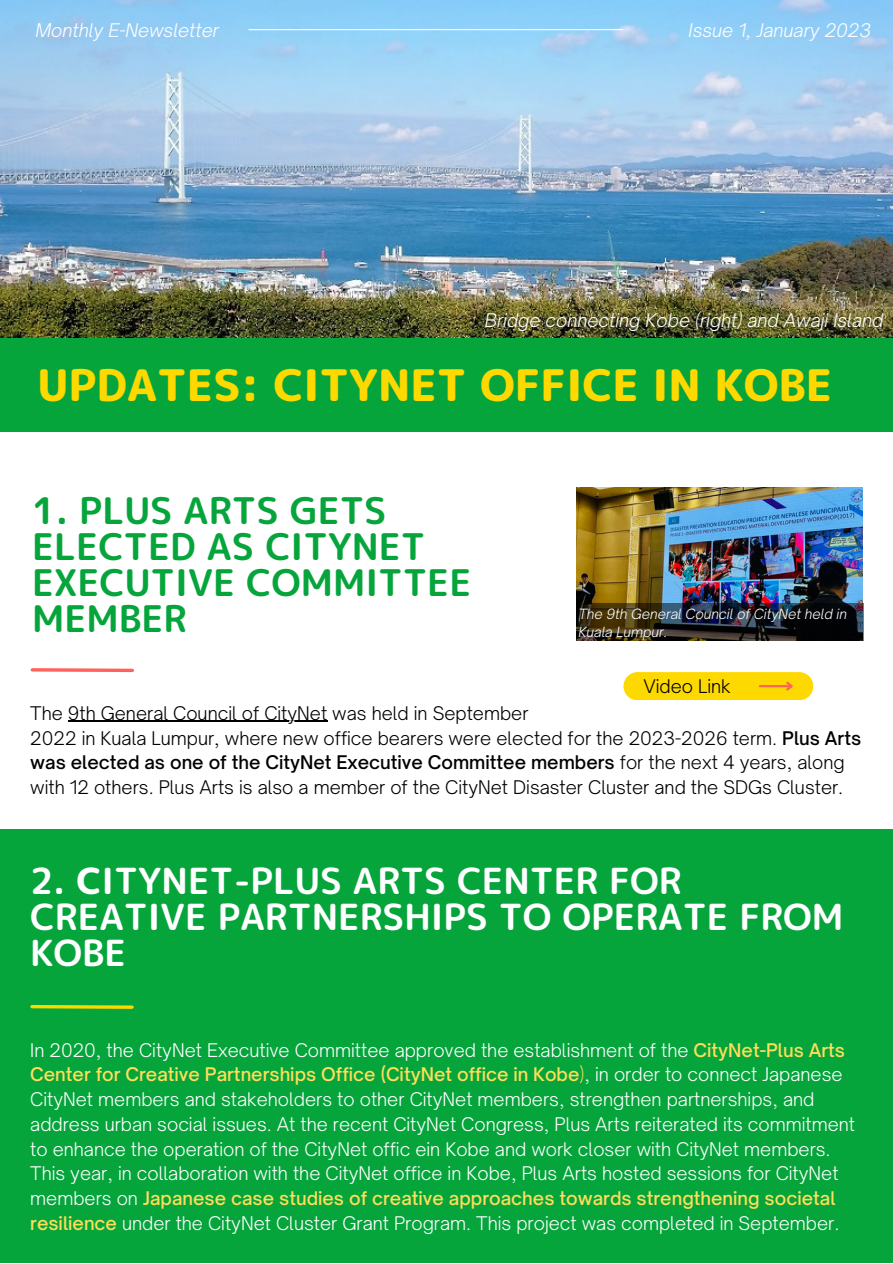
<style>
.page{position:relative;width:893px;height:1264px;background:#fff}
.page>*{position:absolute;margin:0;border:0;box-sizing:border-box;transform-origin:0 0}
.t1{font:43.5px "rounded mplus 1 p heavy";color:#fed900}
.t2{font:36.75px/36px "rounded mplus 1 p bold";color:#05a53c}
.t3{font:36px/36px "rounded mplus 1 p bold";color:#fff}
.t4{font:300 18px/24.8px "Open Sauce One";color:#fff}
.t5{font:300 18px/24.8px "Open Sauce One";color:#000}
.t6{font:italic 300 18px "Open Sauce One";color:#fff}
.t7{font:italic 300 13.5px/18px "Open Sauce One";color:#fff}
.s1{font-weight:500}
.s2{font-family:"rounded mplus 1 p heavy"}
.s3{font-weight:500;color:#ffde59}
.s4{color:#ffde59}
</style>
<div class="page">
<img style="left:0;top:0;width:892px;height:339px">
<hr style="left:248px;top:29px;width:375px;height:1px;background:#fff">
<svg style="left:30px;top:668px;width:104px;height:5px"></svg>
<div style="left:0;top:829px;width:892px;height:433px;background:#05a53c"></div>
<svg style="left:30px;top:1005px;width:104px;height:4px"></svg>
<div style="left:0;top:339px;width:892px;height:93px;background:#05a53c"></div>
<img style="left:576px;top:487px;width:286px;height:115px">
<svg style="left:623px;top:672px;width:189px;height:27px;background:#fed709"></svg>
<hr style="left:68px;top:721px;width:259px;height:1px;background:#000">
<img style="left:576px;top:602px;width:287px;height:38px">
<p class="t6" style="left:35px;top:19px;width:185px">Monthly E-Newsletter</p>
<p class="t6" style="left:688px;top:19px;width:184px">Issue 1, January 2023</p>
<p class="t6" style="left:485px;top:309px;width:400px">Bridge connecting Kobe (right) and Awaji Island</p>
<h1 class="t1" style="left:38px;top:354px;width:796px">UPDATES: CITYNET OFFICE IN KOBE</h1>
<h2 class="t2" style="left:32px;top:492px;width:440px">1. PLUS ARTS GETS<br>ELECTED AS CITYNET<br>EXECUTIVE COMMITTEE<br>MEMBER</h2>
<p class="t7" style="left:578px;top:605px;width:270px">The 9th General Council of CityNet held in<br>Kuala Lumpur.</p>
<p class="t5" style="left:643px;top:673px;width:89px">Video Link</p>
<p class="t5" style="left:30px;top:700px;width:832px">The 9th General Council of CityNet was held in September<br>2022 in Kuala Lumpur, where new office bearers were elected for the 2023-2026 term. <span class="s1">Plus Arts was elected as one of the CityNet Executive Committee members</span> for the next 4 years, along with 12 others. Plus Arts is also a member of the CityNet Disaster Cluster and the SDGs Cluster.</p>
<h3 class="t3" style="left:30px;top:862px;width:814px">2. <span class="s2">C</span>ITYNET-PLUS ARTS CENTER FOR<br>CREATIVE PARTNERSHIPS TO OPERATE FROM<br>KOBE</h3>
<p class="t4" style="left:30px;top:1037px;width:826px">In 2020, the CityNet Executive Committee approved the establishment of the <span class="s3">CityNet-Plus Arts Center for Creative Partnerships Office (CityNet office in Kobe</span><span class="s4">)</span>, in order to connect Japanese CityNet members and stakeholders to other CityNet members, strengthen partnerships, and address urban social issues. At the recent CityNet Congress, Plus Arts reiterated its commitment to enhance the operation of the CityNet offic ein Kobe and work closer with CityNet members.<br>This year, in collaboration with the CityNet office in Kobe, Plus Arts hosted sessions for CityNet members on <span class="s3">Japanese case studies of creative approaches towards strengthening societal resilience</span> under the CityNet Cluster Grant Program. This project was completed in September.</p>
</div>
